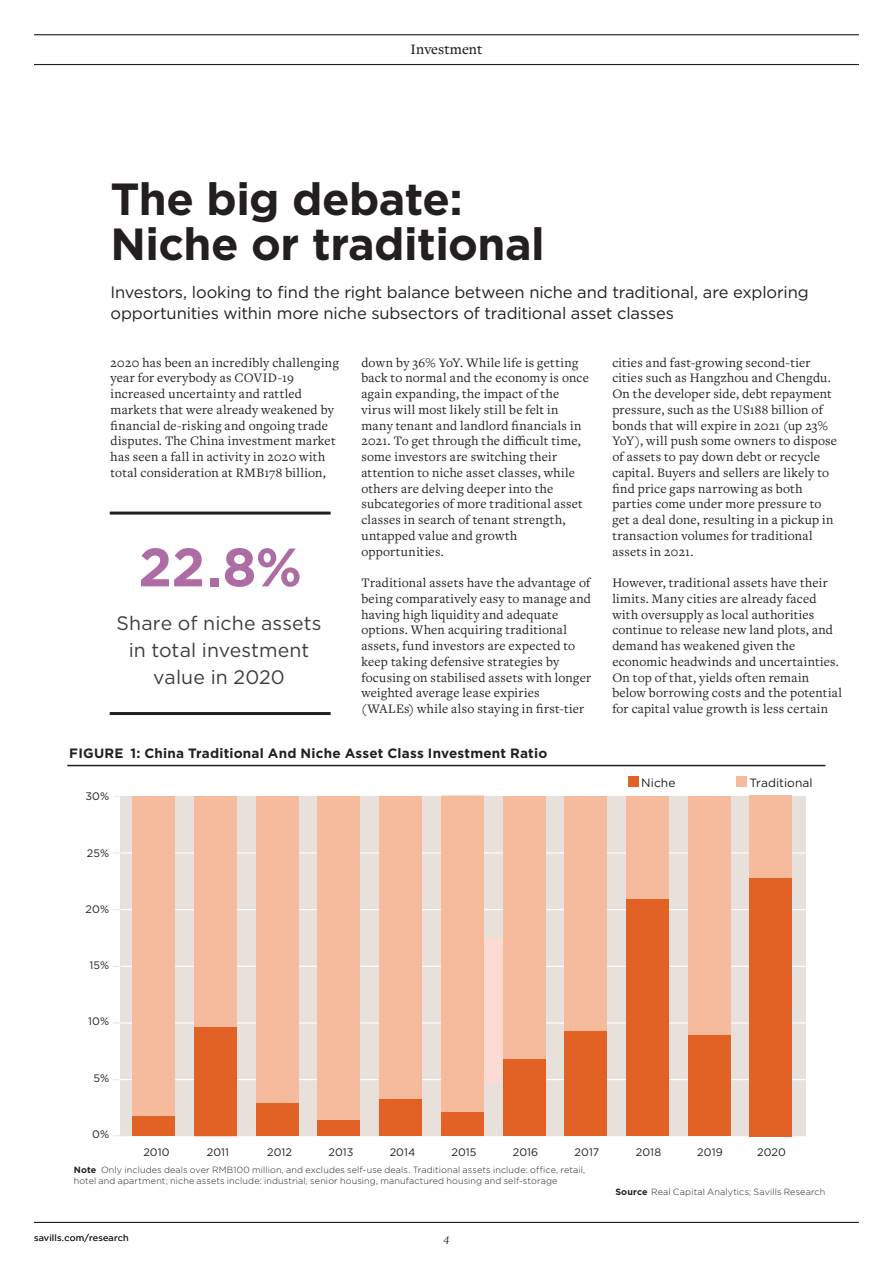
<style>
.page{position:relative;width:893px;height:1263px;background:#fff}
.page>*{position:absolute;margin:0;border:0;box-sizing:border-box;transform-origin:0 0}
.Spotlight_Box_Stats{font:700 54px "Gotham";color:#ae6ca4}
.Spotlight_Headline_G{font:700 45px "Gotham";letter-spacing:-.01em;color:#231f20}
.Spotlight_Chart_Axis{font:19.5px/27px "Gotham";letter-spacing:.005em;color:#3e3e3f;text-align:center}
.Spotlight_Standfirst{font:16.5px/21px "Gotham";letter-spacing:-.01em;color:#231f20}
.Spotlight_Page_2_Slu{font:500 15px "Freight Text Pro";color:#231f20}
.Spotlight_Body_Freig{font:13.5px/15.8px "Freight Text Pro";letter-spacing:.015em;color:#231f20}
.MiM_Box_Title{font:700 13.5px "Gotham";letter-spacing:.015em;color:#231f20}
.Spotlight_Chart_Axis-2{font:12px "Gotham";letter-spacing:.005em;color:#231f20}
.t1{font:italic 12px "Freight Text Pro";color:#231f20}
.MiM_Chart_Axis{font:10.8px "Gotham";letter-spacing:.01em;color:#231f20}
.MiM_Credit_Right{font:300 9px/10.5px "Gotham";letter-spacing:.015em;color:#231f20}
.t2{font:9px "Gotham";letter-spacing:.02em;color:#231f20}
.s1{font-weight:700}
</style>
<div class="page">
<div style="left:120px;top:796px;width:685px;height:340px;background:#e8e0db"></div>
<hr style="left:121px;top:852px;width:740px;height:1px;background:#fff">
<hr style="left:120px;top:1079px;width:748px;height:1px;background:#fff">
<hr style="left:120px;top:1022px;width:748px;height:1px;background:#fff">
<hr style="left:121px;top:909px;width:740px;height:1px;background:#fff">
<hr style="left:121px;top:966px;width:740px;height:1px;background:#fff">
<div style="left:476px;top:938px;width:42px;height:145px;background:#fcdbd3"></div>
<div style="left:628px;top:776px;width:11px;height:11px;background:#e26125"></div>
<div style="left:736px;top:776px;width:11px;height:11px;background:#f6ba9c"></div>
<div style="left:132px;top:1115px;width:43px;height:21px;background:#e26125"></div>
<div style="left:132px;top:796px;width:43px;height:319px;background:#f6ba9c"></div>
<div style="left:194px;top:1026px;width:43px;height:110px;background:#e26125"></div>
<div style="left:194px;top:796px;width:43px;height:230px;background:#f6ba9c"></div>
<div style="left:256px;top:1102px;width:42px;height:34px;background:#e26125"></div>
<div style="left:256px;top:796px;width:42px;height:306px;background:#f6ba9c"></div>
<div style="left:318px;top:1119px;width:42px;height:17px;background:#e26125"></div>
<div style="left:318px;top:796px;width:42px;height:323px;background:#f6ba9c"></div>
<div style="left:379px;top:796px;width:43px;height:304px;background:#f6ba9c"></div>
<div style="left:441px;top:796px;width:43px;height:317px;background:#f6ba9c"></div>
<div style="left:503px;top:796px;width:42px;height:263px;background:#f6ba9c"></div>
<div style="left:626px;top:796px;width:43px;height:103px;background:#f6ba9c"></div>
<div style="left:565px;top:796px;width:42px;height:235px;background:#f6ba9c"></div>
<div style="left:688px;top:796px;width:43px;height:240px;background:#f6ba9c"></div>
<div style="left:379px;top:1100px;width:43px;height:36px;background:#e26125"></div>
<div style="left:441px;top:1113px;width:43px;height:23px;background:#e26125"></div>
<div style="left:503px;top:1059px;width:42px;height:77px;background:#e26125"></div>
<div style="left:565px;top:1031px;width:42px;height:105px;background:#e26125"></div>
<div style="left:626px;top:899px;width:43px;height:237px;background:#e26125"></div>
<div style="left:688px;top:1036px;width:42px;height:100px;background:#e26125"></div>
<div style="left:750px;top:796px;width:42px;height:82px;background:#f6ba9c"></div>
<div style="left:750px;top:878px;width:42px;height:258px;background:#e26125"></div>
<hr style="left:34px;top:1222px;width:825px;height:1px;background:#231f20">
<hr style="left:34px;top:64px;width:825px;height:1px;background:#231f20">
<hr style="left:34px;top:34px;width:825px;height:1px;background:#231f20">
<hr style="left:67px;top:765px;width:758px;height:1px;background:#231f20">
<hr style="left:110px;top:512px;width:221px;height:3px;background:#231f20">
<hr style="left:110px;top:712px;width:221px;height:3px;background:#231f20">
<p class="Spotlight_Page_2_Slu" style="left:411px;top:39px;width:73px">Investment</p>
<p class="Spotlight_Headline_G" style="left:111px;top:169px;width:354px">The big debate:</p>
<p class="Spotlight_Headline_G" style="left:111px;top:214px;width:436px">Niche or traditional</p>
<p class="Spotlight_Standfirst" style="left:111px;top:281px;width:700px">Investors, looking to find the right balance between niche and traditional, are exploring opportunities within more niche subsectors of traditional asset classes</p>
<p class="Spotlight_Body_Freig" style="left:111px;top:354px;width:230px">2020 has been an incredibly challenging year for everybody as COVID-19 increased uncertainty and rattled markets that were already weakened by financial de-risking and ongoing trade disputes. The China investment market has seen a fall in activity in 2020 with total consideration at RMB178 billion,</p>
<p class="Spotlight_Box_Stats" style="left:138px;top:531px;width:165px">22.8%</p>
<p class="Spotlight_Chart_Axis" style="left:117px;top:610px;width:207px">Share of niche assets in total investment value in 2020</p>
<p class="Spotlight_Body_Freig" style="left:361px;top:354px;width:229px">down by 36% YoY. While life is getting back to normal and the economy is once again expanding, the impact of the virus will most likely still be felt in many tenant and landlord financials in 2021. To get through the difficult time, some investors are switching their attention to niche asset classes, while others are delving deeper into the subcategories of more traditional asset classes in search of tenant strength, untapped value and growth opportunities.</p>
<p class="Spotlight_Body_Freig" style="left:361px;top:574px;width:231px">Traditional assets have the advantage of being comparatively easy to manage and having high liquidity and adequate options. When acquiring traditional assets, fund investors are expected to keep taking defensive strategies by focusing on stabilised assets with longer weighted average lease expiries (WALEs) while also staying in first-tier</p>
<p class="MiM_Box_Title" style="left:69px;top:745px;width:479px">FIGURE 1: China Traditional And Niche Asset Class Investment Ratio</p>
<p class="MiM_Chart_Axis" style="left:85px;top:790px;width:25px">30%</p>
<p class="MiM_Chart_Axis" style="left:87px;top:846px;width:24px">25%</p>
<p class="MiM_Chart_Axis" style="left:86px;top:902px;width:25px">20%</p>
<p class="MiM_Chart_Axis" style="left:89px;top:958px;width:21px">15%</p>
<p class="MiM_Chart_Axis" style="left:88px;top:1015px;width:23px">10%</p>
<p class="MiM_Chart_Axis" style="left:94px;top:1071px;width:17px">5%</p>
<p class="MiM_Chart_Axis" style="left:92px;top:1127px;width:19px">0%</p>
<p class="Spotlight_Body_Freig" style="left:612px;top:354px;width:226px">cities and fast-growing second-tier cities such as Hangzhou and Chengdu.<br>On the developer side, debt repayment pressure, such as the US188 billion of bonds that will expire in 2021 (up 23% YoY), will push some owners to dispose of assets to pay down debt or recycle capital. Buyers and sellers are likely to find price gaps narrowing as both parties come under more pressure to get a deal done, resulting in a pickup in transaction volumes for traditional assets in 2021.</p>
<p class="Spotlight_Body_Freig" style="left:612px;top:574px;width:231px">However, traditional assets have their limits. Many cities are already faced with oversupply as local authorities continue to release new land plots, and demand has weakened given the economic headwinds and uncertainties.<br>On top of that, yields often remain below borrowing costs and the potential for capital value growth is less certain</p>
<p class="Spotlight_Chart_Axis-2" style="left:641px;top:775px;width:36px">Niche</p>
<p class="Spotlight_Chart_Axis-2" style="left:749px;top:775px;width:65px">Traditional</p>
<p class="MiM_Chart_Axis" style="left:143px;top:1145px;width:28px">2010</p>
<p class="MiM_Chart_Axis" style="left:207px;top:1145px;width:24px">2011</p>
<p class="MiM_Chart_Axis" style="left:267px;top:1145px;width:26px">2012</p>
<p class="MiM_Chart_Axis" style="left:328px;top:1145px;width:27px">2013</p>
<p class="MiM_Chart_Axis" style="left:390px;top:1145px;width:27px">2014</p>
<p class="MiM_Chart_Axis" style="left:451px;top:1145px;width:27px">2015</p>
<p class="MiM_Chart_Axis" style="left:513px;top:1145px;width:27px">2016</p>
<p class="MiM_Chart_Axis" style="left:575px;top:1145px;width:26px">2017</p>
<p class="MiM_Chart_Axis" style="left:636px;top:1145px;width:27px">2018</p>
<p class="MiM_Chart_Axis" style="left:697px;top:1145px;width:27px">2019</p>
<p class="MiM_Chart_Axis" style="left:757px;top:1145px;width:30px">2020</p>
<p class="MiM_Credit_Right" style="left:74px;top:1164px;width:513px"><span class="s1">Note</span> Only includes deals over RMB100 million, and excludes self-use deals. Traditional assets include: office, retail, hotel and apartment; niche assets include: industrial, senior housing, manufactured housing and self-storage</p>
<p class="t2" style="left:34px;top:1232px;width:96px">savills.com/research</p>
<p class="t1" style="left:444px;top:1230px;width:7px">4</p>
<p class="MiM_Credit_Right" style="left:615px;top:1186px;width:211px"><span class="s1">Source</span> Real Capital Analytics; Savills Research</p>
</div>
